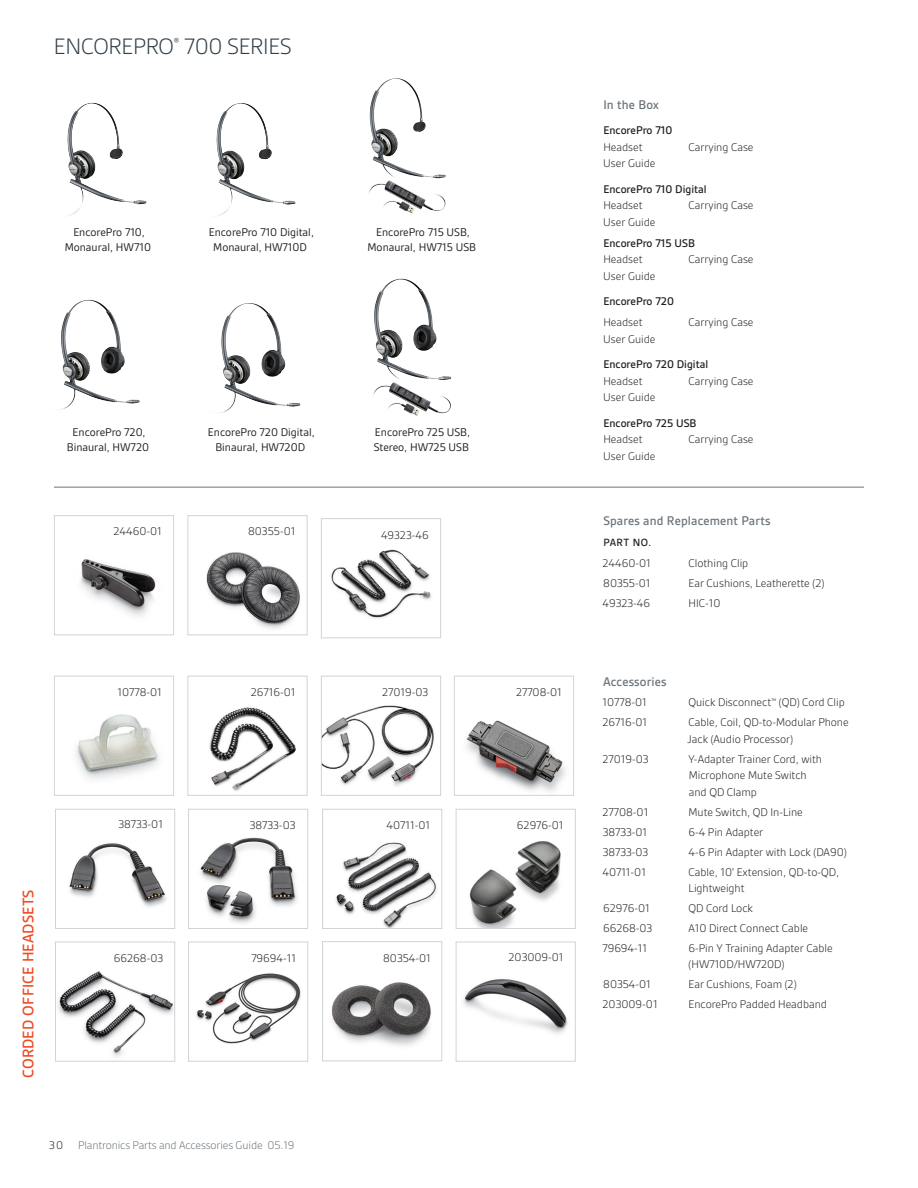
<style>
.page{position:relative;width:918px;height:1188px;background:#fff}
.page>*{position:absolute;margin:0;border:0;box-sizing:border-box;transform-origin:0 0}
._2__Page_Header_RIGH{font:300 24px "Gesta";letter-spacing:-.01em;color:#313e48}
._3__org_vertical_typ{font:500 16.5px "Gesta";letter-spacing:.01em;color:#f04a23}
._4__Gray_subhead{font:500 13.5px "Gesta";letter-spacing:.01em;color:#6a747b}
.C__Line_Items_Listin{font:300 12px/16.5px "Gesta";color:#231f20}
._5__product_name_cen{font:12px/15px "Gesta";color:#231f20;text-align:center}
.C__Line_Items_Listin-2{font:500 12px/16.5px "Gesta";color:#231f20}
.D__Photo_Part_Number{font:300 12px "Gesta";color:#231f20}
.t1{font:300 12px "Gesta";letter-spacing:-.01em;color:#6a747b}
.B__Part_No__subhead{font:500 11.25px "Gesta";letter-spacing:.04em;color:#231f20}
.s1{color:#231f20}
.s2{font-weight:300}
</style>
<div class="page">
<hr style="left:54px;top:487px;width:810px;height:1px;background:#6a747b">
<img style="left:67px;top:103px;width:80px;height:113px">
<img style="left:216px;top:103px;width:80px;height:113px">
<img style="left:370px;top:79px;width:76px;height:107px">
<img style="left:60px;top:300px;width:80px;height:110px">
<img style="left:221px;top:303px;width:79px;height:110px">
<img style="left:374px;top:279px;width:77px;height:108px">
<img style="left:80px;top:559px;width:76px;height:57px">
<div style="left:54px;top:515px;width:120px;height:120px;border:1px solid #d0d4d8"></div>
<img style="left:331px;top:982px;width:100px;height:64px">
<div style="left:322px;top:941px;width:120px;height:120px;border:1px solid #d0d4d8"></div>
<img style="left:206px;top:552px;width:94px;height:77px">
<div style="left:188px;top:515px;width:120px;height:120px;border:1px solid #d0d4d8"></div>
<img style="left:335px;top:842px;width:102px;height:85px">
<div style="left:322px;top:809px;width:120px;height:120px;border:1px solid #d0d4d8"></div>
<img style="left:466px;top:720px;width:100px;height:72px">
<div style="left:454px;top:676px;width:120px;height:120px;border:1px solid #d0d4d8"></div>
<img style="left:469px;top:841px;width:92px;height:86px">
<div style="left:456px;top:809px;width:120px;height:120px;border:1px solid #d0d4d8"></div>
<img style="left:209px;top:707px;width:87px;height:84px">
<div style="left:188px;top:676px;width:120px;height:120px;border:1px solid #d0d4d8"></div>
<img style="left:76px;top:714px;width:83px;height:65px">
<div style="left:54px;top:676px;width:120px;height:120px;border:1px solid #d0d4d8"></div>
<img style="left:323px;top:705px;width:111px;height:81px">
<div style="left:321px;top:676px;width:120px;height:120px;border:1px solid #d0d4d8"></div>
<img style="left:57px;top:971px;width:116px;height:86px">
<div style="left:55px;top:942px;width:120px;height:120px;border:1px solid #d0d4d8"></div>
<img style="left:69px;top:843px;width:97px;height:64px">
<div style="left:55px;top:809px;width:120px;height:120px;border:1px solid #d0d4d8"></div>
<img style="left:463px;top:979px;width:105px;height:55px">
<div style="left:456px;top:942px;width:120px;height:120px;border:1px solid #d0d4d8"></div>
<img style="left:196px;top:973px;width:105px;height:71px">
<div style="left:188px;top:942px;width:120px;height:120px;border:1px solid #d0d4d8"></div>
<img style="left:331px;top:549px;width:101px;height:70px">
<div style="left:321px;top:518px;width:120px;height:120px;border:1px solid #d0d4d8"></div>
<img style="left:200px;top:838px;width:97px;height:86px">
<div style="left:188px;top:809px;width:120px;height:120px;border:1px solid #d0d4d8"></div>
<p class="_2__Page_Header_RIGH" style="left:54px;top:32px;width:239px">ENCOREPRO<sup>®</sup> 700 SERIES</p>
<p class="_5__product_name_cen" style="left:65px;top:224px;width:88px">EncorePro 710,<br>Monaural, HW710</p>
<p class="_5__product_name_cen" style="left:209px;top:224px;width:107px">EncorePro 710 Digital,<br>Monaural, HW710D</p>
<p class="_5__product_name_cen" style="left:368px;top:224px;width:110px">EncorePro 715 USB,<br>Monaural, HW715 USB</p>
<p class="_5__product_name_cen" style="left:67px;top:425px;width:84px">EncorePro 720,<br>Binaural, HW720</p>
<p class="_5__product_name_cen" style="left:208px;top:425px;width:108px">EncorePro 720 Digital,<br>Binaural, HW720D</p>
<p class="_5__product_name_cen" style="left:374px;top:425px;width:98px;text-align:left">EncorePro 725 USB,<br>Stereo, HW725 USB</p>
<p class="D__Photo_Part_Number" style="left:114px;top:524px;width:50px">24460-01</p>
<p class="D__Photo_Part_Number" style="left:248px;top:524px;width:49px">80355-01</p>
<p class="D__Photo_Part_Number" style="left:381px;top:528px;width:49px">49323-46</p>
<p class="D__Photo_Part_Number" style="left:118px;top:685px;width:46px">10778-01</p>
<p class="D__Photo_Part_Number" style="left:251px;top:685px;width:46px">26716-01</p>
<p class="D__Photo_Part_Number" style="left:382px;top:685px;width:48px">27019-03</p>
<p class="D__Photo_Part_Number" style="left:516px;top:685px;width:47px">27708-01</p>
<p class="_3__org_vertical_typ" style="left:19px;top:1078px;width:190px;rotate:-90deg">CORDED OFFICE HEADSETS</p>
<p class="D__Photo_Part_Number" style="left:118px;top:818px;width:46px">38733-01</p>
<p class="D__Photo_Part_Number" style="left:114px;top:951px;width:51px">66268-03</p>
<p class="D__Photo_Part_Number" style="left:250px;top:818px;width:47px">38733-03</p>
<p class="D__Photo_Part_Number" style="left:387px;top:818px;width:45px">40711-01</p>
<p class="D__Photo_Part_Number" style="left:517px;top:818px;width:48px">62976-01</p>
<p class="D__Photo_Part_Number" style="left:251px;top:951px;width:46px">79694-11</p>
<p class="D__Photo_Part_Number" style="left:509px;top:950px;width:57px">203009-01</p>
<p class="D__Photo_Part_Number" style="left:383px;top:951px;width:49px">80354-01</p>
<p class="t1" style="left:49px;top:1138px;width:247px"><span class="s1">30</span> Plantronics Parts and Accessories Guide 05.19</p>
<p class="_4__Gray_subhead" style="left:603px;top:97px;width:57px">In the Box</p>
<p class="C__Line_Items_Listin-2" style="left:603px;top:122px;width:71px">EncorePro 710<br><span class="s2">Headset</span></p>
<p class="C__Line_Items_Listin" style="left:688px;top:138px;width:66px">Carrying Case</p>
<p class="C__Line_Items_Listin" style="left:603px;top:155px;width:54px">User Guide</p>
<p class="C__Line_Items_Listin-2" style="left:603px;top:181px;width:105px">EncorePro 710 Digital<br><span class="s2">Headset</span></p>
<p class="C__Line_Items_Listin" style="left:688px;top:197px;width:66px">Carrying Case</p>
<p class="C__Line_Items_Listin" style="left:603px;top:213px;width:54px">User Guide</p>
<p class="C__Line_Items_Listin-2" style="left:603px;top:235px;width:93px">EncorePro 715 USB<br><span class="s2">Headset</span></p>
<p class="C__Line_Items_Listin" style="left:688px;top:251px;width:66px">Carrying Case</p>
<p class="C__Line_Items_Listin" style="left:603px;top:267px;width:54px">User Guide</p>
<p class="C__Line_Items_Listin-2" style="left:604px;top:293px;width:72px">EncorePro 720</p>
<p class="C__Line_Items_Listin" style="left:603px;top:314px;width:41px">Headset</p>
<p class="C__Line_Items_Listin" style="left:688px;top:314px;width:66px">Carrying Case</p>
<p class="C__Line_Items_Listin" style="left:603px;top:330px;width:54px">User Guide</p>
<p class="C__Line_Items_Listin-2" style="left:603px;top:356px;width:106px">EncorePro 720 Digital<br><span class="s2">Headset</span></p>
<p class="C__Line_Items_Listin" style="left:688px;top:372px;width:66px">Carrying Case</p>
<p class="C__Line_Items_Listin" style="left:603px;top:389px;width:54px">User Guide</p>
<p class="C__Line_Items_Listin-2" style="left:603px;top:415px;width:95px">EncorePro 725 USB<br><span class="s2">Headset</span></p>
<p class="C__Line_Items_Listin" style="left:688px;top:431px;width:66px">Carrying Case</p>
<p class="C__Line_Items_Listin" style="left:603px;top:447px;width:54px">User Guide</p>
<p class="_4__Gray_subhead" style="left:603px;top:513px;width:169px">Spares and Replacement Parts</p>
<p class="B__Part_No__subhead" style="left:604px;top:536px;width:49px">PART NO.</p>
<p class="C__Line_Items_Listin" style="left:603px;top:555px;width:50px">24460-01</p>
<p class="C__Line_Items_Listin" style="left:688px;top:555px;width:61px">Clothing Clip</p>
<p class="C__Line_Items_Listin" style="left:603px;top:574px;width:49px">80355-01</p>
<p class="C__Line_Items_Listin" style="left:689px;top:574px;width:137px">Ear Cushions, Leatherette (2)</p>
<p class="C__Line_Items_Listin" style="left:603px;top:594px;width:49px">49323-46</p>
<p class="C__Line_Items_Listin" style="left:688px;top:594px;width:34px">HIC-10</p>
<p class="_4__Gray_subhead" style="left:603px;top:674px;width:65px">Accessories</p>
<p class="C__Line_Items_Listin" style="left:603px;top:694px;width:46px">10778-01</p>
<p class="C__Line_Items_Listin" style="left:688px;top:694px;width:158px">Quick Disconnect<sup>™</sup> (QD) Cord Clip</p>
<p class="C__Line_Items_Listin" style="left:603px;top:714px;width:46px">26716-01</p>
<p class="C__Line_Items_Listin" style="left:688px;top:714px;width:163px">Cable, Coil, QD-to-Modular Phone<br>Jack (Audio Processor)</p>
<p class="C__Line_Items_Listin" style="left:603px;top:751px;width:48px">27019-03</p>
<p class="C__Line_Items_Listin" style="left:688px;top:751px;width:135px">Y-Adapter Trainer Cord, with<br>Microphone Mute Switch and QD Clamp</p>
<p class="C__Line_Items_Listin" style="left:603px;top:804px;width:47px">27708-01</p>
<p class="C__Line_Items_Listin" style="left:688px;top:804px;width:116px">Mute Switch, QD In-Line</p>
<p class="C__Line_Items_Listin" style="left:603px;top:823px;width:46px">38733-01</p>
<p class="C__Line_Items_Listin" style="left:688px;top:823px;width:76px">6-4 Pin Adapter</p>
<p class="C__Line_Items_Listin" style="left:603px;top:843px;width:47px">38733-03</p>
<p class="C__Line_Items_Listin" style="left:688px;top:843px;width:160px">4-6 Pin Adapter with Lock (DA90)</p>
<p class="C__Line_Items_Listin" style="left:603px;top:863px;width:45px">40711-01</p>
<p class="C__Line_Items_Listin" style="left:688px;top:863px;width:152px">Cable, 10' Extension, QD-to-QD,<br>Lightweight</p>
<p class="C__Line_Items_Listin" style="left:603px;top:900px;width:48px">62976-01</p>
<p class="C__Line_Items_Listin" style="left:689px;top:900px;width:66px">QD Cord Lock</p>
<p class="C__Line_Items_Listin" style="left:603px;top:920px;width:51px">66268-03</p>
<p class="C__Line_Items_Listin" style="left:689px;top:920px;width:121px">A10 Direct Connect Cable</p>
<p class="C__Line_Items_Listin" style="left:602px;top:940px;width:46px">79694-11</p>
<p class="C__Line_Items_Listin" style="left:688px;top:940px;width:146px">6-Pin Y Training Adapter Cable (HW710D/HW720D)</p>
<p class="C__Line_Items_Listin" style="left:603px;top:976px;width:49px">80354-01</p>
<p class="C__Line_Items_Listin" style="left:689px;top:976px;width:110px">Ear Cushions, Foam (2)</p>
<p class="C__Line_Items_Listin" style="left:603px;top:996px;width:57px">203009-01</p>
<p class="C__Line_Items_Listin" style="left:688px;top:996px;width:140px">EncorePro Padded Headband</p>
</div>
